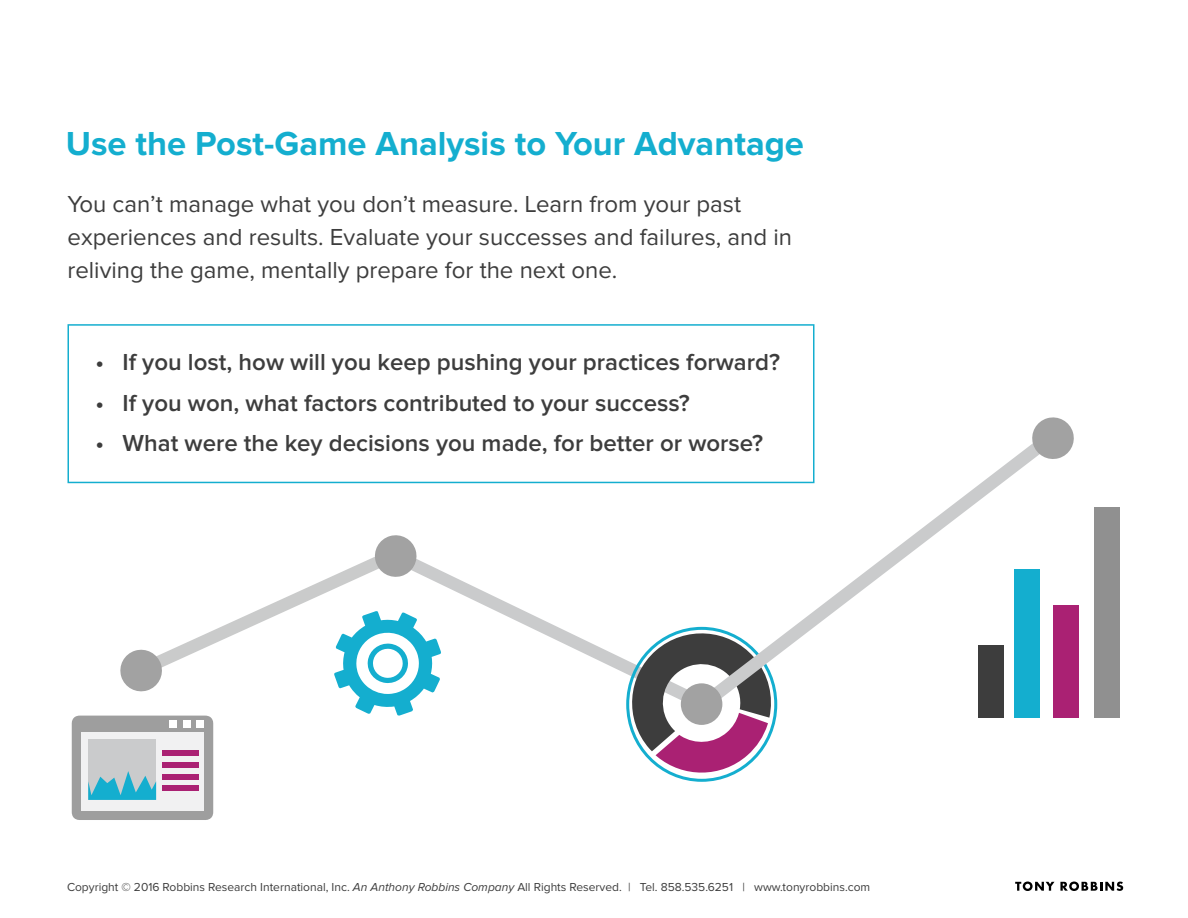
<style>
.page{position:relative;width:1188px;height:918px;background:#fff}
.page>*{position:absolute;margin:0;border:0;box-sizing:border-box;transform-origin:0 0}
.t1{font:700 34.5px "Proxima Nova";color:#14aecf}
.t2{font:24px/33px "Proxima Nova";color:#3d3d3d}
.t3{font:600 24px "Proxima Nova";color:#3d3d3d}
.t4{font:12px "Proxima Nova";color:#3d3d3d}
.s1{font-style:italic}
</style>
<div class="page">
<svg style="left:1015px;top:882px;width:39px;height:9px"></svg>
<svg style="left:1060px;top:882px;width:63px;height:9px"></svg>
<svg style="left:67px;top:324px;width:748px;height:160px"></svg>
<svg style="left:441px;top:571px;width:183px;height:102px"></svg>
<div style="left:978px;top:646px;width:26px;height:72px;background:#3d3d3d"></div>
<div style="left:1014px;top:569px;width:26px;height:149px;background:#14aecf"></div>
<div style="left:1053px;top:605px;width:26px;height:113px;background:#aa2173"></div>
<div style="left:1094px;top:507px;width:26px;height:211px;background:#909090"></div>
<svg style="left:71px;top:535px;width:370px;height:285px"></svg>
<svg style="left:624px;top:627px;width:150px;height:151px"></svg>
<svg style="left:697px;top:431px;width:334px;height:277px"></svg>
<div style="left:681px;top:683px;width:41px;height:42px;background:#a2a2a2;border-radius:50%"></div>
<svg style="left:1030px;top:417px;width:44px;height:44px"></svg>
<h1 class="t1" style="left:66px;top:127px;width:740px">Use the Post-Game Analysis to Your Advantage</h1>
<p class="t2" style="left:68px;top:189px;width:726px">You can’t manage what you don’t measure. Learn from your past experiences and results. Evaluate your successes and failures, and in reliving the game, mentally prepare for the next one.</p>
<p class="t3" style="left:96px;top:351px;width:686px">• If you lost, how will you keep pushing your practices forward?</p>
<p class="t3" style="left:96px;top:392px;width:596px">• If you won, what factors contributed to your success?</p>
<p class="t3" style="left:96px;top:432px;width:669px">• What were the key decisions you made, for better or worse?</p>
<p class="t4" style="left:67px;top:882px;width:805px">Copyright © 2016 Robbins Research International, Inc. <span class="s1">An Anthony Robbins Company</span> All Rights Reserved. | Tel. 858.535.6251 | www.tonyrobbins.com</p>
</div>
